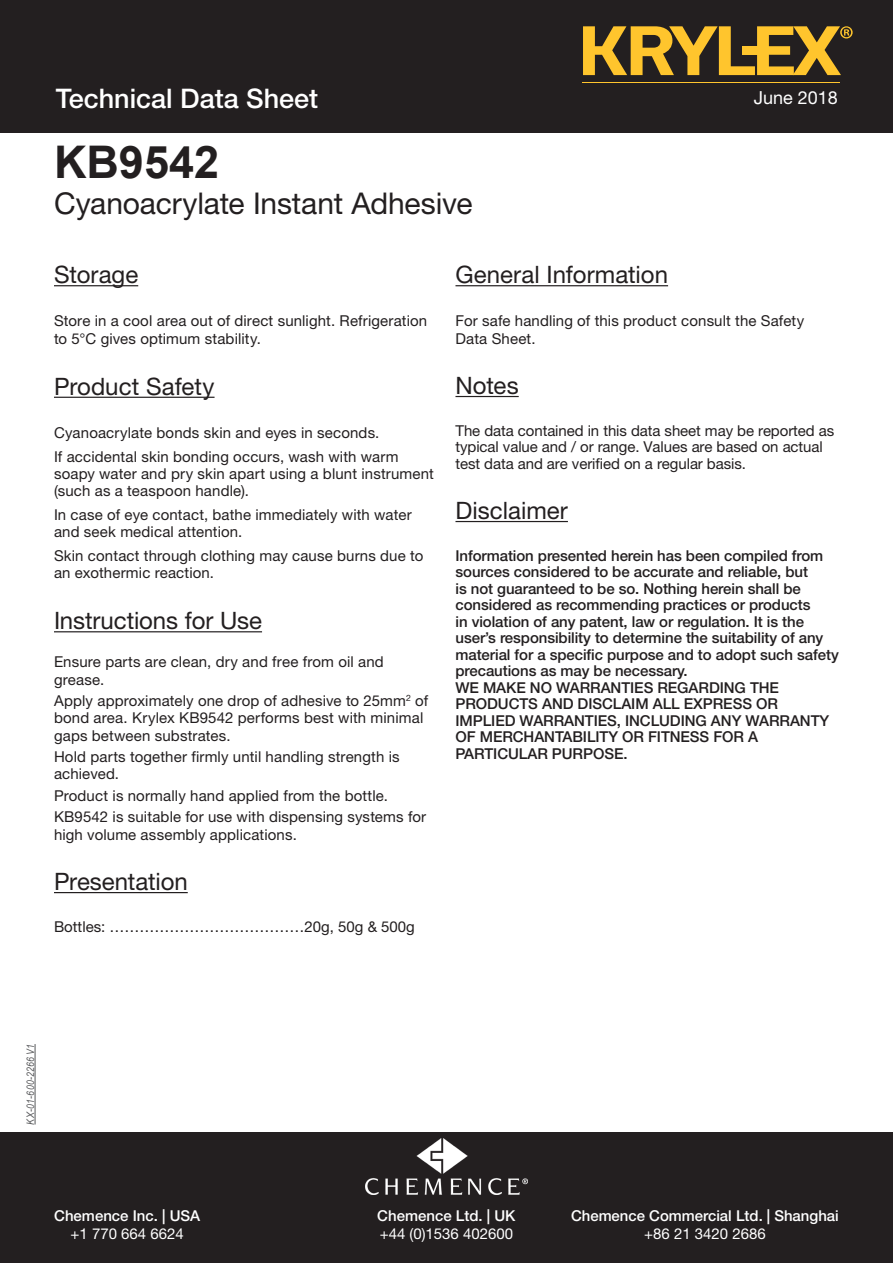
<style>
.page{position:relative;width:893px;height:1263px;background:#fff}
.page>*{position:absolute;margin:0;border:0;box-sizing:border-box;transform-origin:0 0}
.t1{font:700 45px "Arial";color:#231f20}
.t2{font:30px "Helvetica Neue LT Pro";letter-spacing:-.005em;color:#231f20}
.t3{font:500 27px "Helvetica Neue LT Pro";color:#fff}
.Column{font:24px "Helvetica Neue LT Pro";color:#231f20}
.t4{font:18px "Helvetica Neue LT Pro";color:#fff}
.Column-2{font:15px/17.2px "Helvetica Neue LT Pro";letter-spacing:.01em;color:#231f20}
.Column-3{font:500 15px/16.5px "Helvetica Neue LT Pro";letter-spacing:-.005em;color:#231f20}
.t5{font:500 15px/18px "Helvetica Neue LT Pro";color:#fff;text-align:center}
.t6{font:15px/18px "Helvetica Neue LT Pro";color:#fff}
.Column-4{font:italic 10.5px "Arial Narrow";letter-spacing:.01em;color:#57585a}
.s1{font-weight:400}
.s2{font-weight:500}
</style>
<div class="page">
<div style="left:0;top:0;width:893px;height:132px;background:#231f20"></div>
<svg style="left:583px;top:26px;width:270px;height:49px"></svg>
<div style="left:743px;top:46px;width:18px;height:9px;background:#ffc52d"></div>
<hr style="left:583px;top:83px;width:257px;height:1px;background:#ffc52d">
<hr style="left:54px;top:285px;width:84px;height:1px;background:#231f20">
<hr style="left:54px;top:397px;width:161px;height:1px;background:#231f20">
<hr style="left:54px;top:631px;width:208px;height:1px;background:#231f20">
<hr style="left:54px;top:892px;width:134px;height:1px;background:#231f20">
<hr style="left:455px;top:285px;width:213px;height:1px;background:#231f20">
<hr style="left:455px;top:396px;width:64px;height:1px;background:#231f20">
<hr style="left:455px;top:521px;width:113px;height:1px;background:#231f20">
<div style="left:0;top:1132px;width:893px;height:131px;background:#231f20"></div>
<img style="left:365px;top:1138px;width:162px;height:57px">
<hr style="left:35px;top:1044px;width:1px;height:80px;background:#57585a">
<p class="t3" style="left:56px;top:82px;width:264px">Technical Data Sheet</p>
<p class="t1" style="left:54px;top:132px;width:167px">KB9542</p>
<p class="t2" style="left:54px;top:186px;width:420px">Cyanoacrylate Instant Adhesive</p>
<p class="t4" style="left:754px;top:87px;width:86px">June 2018</p>
<p class="Column" style="left:54px;top:260px;width:86px">Storage</p>
<p class="Column-2" style="left:54px;top:312px;width:375px">Store in a cool area out of direct sunlight. Refrigeration to 5°C gives optimum stability.</p>
<p class="Column" style="left:54px;top:372px;width:162px">Product Safety</p>
<p class="Column-2" style="left:54px;top:424px;width:327px">Cyanoacrylate bonds skin and eyes in seconds.</p>
<p class="Column-2" style="left:54px;top:447px;width:381px">If accidental skin bonding occurs, wash with warm soapy water and pry skin apart using a blunt instrument (such as a teaspoon handle).</p>
<p class="Column-2" style="left:54px;top:506px;width:359px">In case of eye contact, bathe immediately with water and seek medical attention.</p>
<p class="Column-2" style="left:54px;top:547px;width:371px">Skin contact through clothing may cause burns due to an exothermic reaction.</p>
<p class="Column" style="left:54px;top:606px;width:210px">Instructions for Use</p>
<p class="Column-2" style="left:54px;top:653px;width:331px">Ensure parts are clean, dry and free from oil and grease.</p>
<p class="Column-2" style="left:54px;top:692px;width:376px">Apply approximately one drop of adhesive to 25mm<sup>2</sup> of bond area. Krylex KB9542 performs best with minimal gaps between substrates.</p>
<p class="Column-2" style="left:54px;top:748px;width:347px">Hold parts together firmly until handling strength is achieved.</p>
<p class="Column-2" style="left:54px;top:787px;width:336px">Product is normally hand applied from the bottle.</p>
<p class="Column-2" style="left:54px;top:808px;width:374px">KB9542 is suitable for use with dispensing systems for high volume assembly applications.</p>
<p class="Column" style="left:54px;top:867px;width:135px">Presentation</p>
<p class="Column-2" style="left:54px;top:918px;width:362px">Bottles: …………………………………20g, 50g &amp; 500g</p>
<p class="Column" style="left:455px;top:260px;width:214px">General Information</p>
<p class="Column-2" style="left:455px;top:312px;width:350px">For safe handling of this product consult the Safety<br>Data Sheet.</p>
<p class="Column" style="left:455px;top:371px;width:65px">Notes</p>
<p class="Column-2" style="left:455px;top:422px;width:380px;line-height:16.5px">The data contained in this data sheet may be reported as typical value and / or range. Values are based on actual test data and are verified on a regular basis.</p>
<p class="Column" style="left:455px;top:496px;width:114px">Disclaimer</p>
<p class="Column-3" style="left:455px;top:547px;width:385px">Information presented herein has been compiled from sources considered to be accurate and reliable, but<br>is not guaranteed to be so. Nothing herein shall be considered as recommending practices or products<br>in violation of any patent, law or regulation. It is the user’s responsibility to determine the suitability of any material for a specific purpose and to adopt such safety precautions as may be necessary.<br>WE MAKE NO WARRANTIES REGARDING THE PRODUCTS AND DISCLAIM ALL EXPRESS OR IMPLIED WARRANTIES, INCLUDING ANY WARRANTY OF MERCHANTABILITY OR FITNESS FOR A PARTICULAR PURPOSE.</p>
<p class="Column-4" style="left:24px;top:1124px;width:82px;rotate:-90deg">KX-01-600-2266 V1</p>
<p class="t5" style="left:54px;top:1206px;width:148px">Chemence Inc. | USA <span class="s1">+1 770 664 6624</span></p>
<p class="t6" style="left:377px;top:1206px;width:140px"><span class="s2">Chemence Ltd. | UK </span>+44 (0)1536 402600</p>
<p class="t5" style="left:571px;top:1206px;width:269px">Chemence Commercial Ltd. | Shanghai <span class="s1">+86 21 3420 2686</span></p>
</div>
